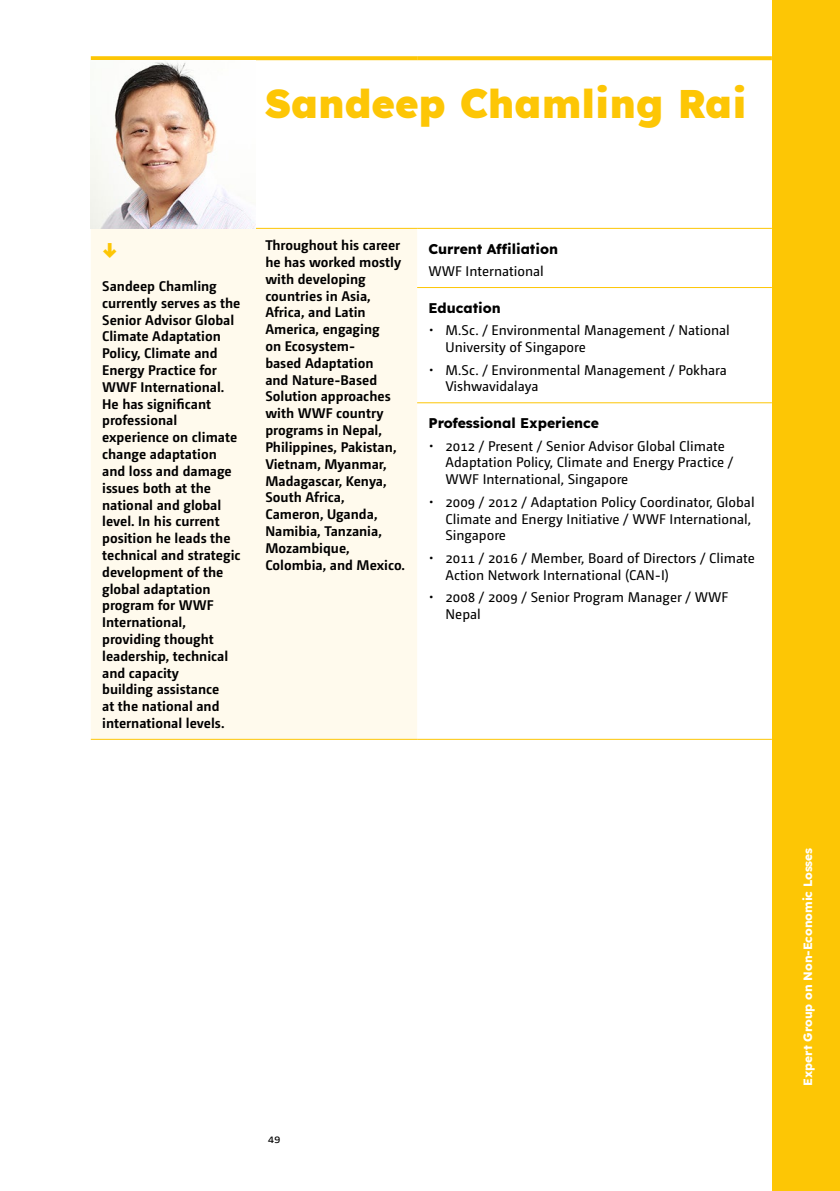
<style>
.page{position:relative;width:840px;height:1191px;background:#fff}
.page>*{position:absolute;margin:0;border:0;box-sizing:border-box;transform-origin:0 0}
.t1{font:800 40px "Lexend";color:#fdc605}
.t2{font:900 22px "Camingo Dos Pro";color:#fdc605}
.t3{font:700 14px/16.8px "Camingo Dos Pro";color:#000}
.t4{font:14px/16.8px "Camingo Dos Pro";color:#000}
.t5{font:700 14px "Lexend";letter-spacing:-.005em;color:#000}
.t6{font:700 12px "Lexend";letter-spacing:-.005em;color:#fff}
.t7{font:12px "Camingo Dos Pro";color:#000}
</style>
<div class="page">
<div style="left:771px;top:0;width:68px;height:1191px;background:#fdc605"></div>
<div style="left:91px;top:229px;width:326px;height:510px;background:#fffaed"></div>
<hr style="left:91px;top:739px;width:163px;height:1px;background:#fdc605">
<hr style="left:254px;top:739px;width:163px;height:1px;background:#fdc605">
<svg style="left:91px;top:56px;width:163px;height:4px"></svg>
<hr style="left:417px;top:287px;width:354px;height:1px;background:#fdc605">
<hr style="left:91px;top:228px;width:163px;height:1px;background:#fdc605">
<svg style="left:254px;top:56px;width:163px;height:4px"></svg>
<svg style="left:417px;top:56px;width:354px;height:4px"></svg>
<hr style="left:254px;top:228px;width:163px;height:1px;background:#fdc605">
<hr style="left:417px;top:228px;width:354px;height:1px;background:#fdc605">
<hr style="left:417px;top:402px;width:354px;height:1px;background:#fdc605">
<hr style="left:417px;top:739px;width:354px;height:1px;background:#fdc605">
<img style="left:91px;top:61px;width:164px;height:167px">
<h1 class="t1" style="left:265px;top:70px;width:482px">Sandeep Chamling Rai</h1>
<h2 class="t2" style="left:102px;top:235px;width:17px">↓</h2>
<p class="t3" style="left:102px;top:277px;width:140px">Sandeep Chamling currently serves as the<br>Senior Advisor Global<br>Climate Adaptation<br>Policy, Climate and<br>Energy Practice for<br>WWF International.<br>He has significant professional experience on climate change adaptation and loss and damage issues both at the national and global level. In his current position he leads the technical and strategic development of the global adaptation program for WWF<br>International, providing thought leadership, technical and capacity<br>building assistance<br>at the national and international levels.</p>
<p class="t3" style="left:265px;top:237px;width:141px">Throughout his career he has worked mostly with developing countries in Asia,<br>Africa, and Latin<br>America, engaging<br>on Ecosystem-<br>based Adaptation<br>and Nature-Based<br>Solution approaches with WWF country programs in Nepal,<br>Philippines, Pakistan,<br>Vietnam, Myanmar,<br>Madagascar, Kenya,<br>South Africa,<br>Cameron, Uganda,<br>Namibia, Tanzania,<br>Mozambique,<br>Colombia, and Mexico.</p>
<p class="t5" style="left:428px;top:237px;width:131px">Current Affiliation</p>
<p class="t4" style="left:428px;top:263px;width:117px">WWF International</p>
<p class="t5" style="left:428px;top:297px;width:74px">Education</p>
<p class="t4" style="left:445px;top:322px;width:286px;text-indent:-17px">• M.Sc. / Environmental Management / National<br>University of Singapore</p>
<p class="t4" style="left:445px;top:361px;width:283px;text-indent:-17px">• M.Sc. / Environmental Management / Pokhara<br>Vishwavidalaya</p>
<p class="t5" style="left:428px;top:412px;width:172px">Professional Experience</p>
<p class="t4" style="left:445px;top:437px;width:289px;text-indent:-17px">• 2012 / Present / Senior Advisor Global Climate<br>Adaptation Policy, Climate and Energy Practice /<br>WWF International, Singapore</p>
<p class="t4" style="left:445px;top:493px;width:310px;text-indent:-17px">• 2009 / 2012 / Adaptation Policy Coordinator, Global<br>Climate and Energy Initiative / WWF International,<br>Singapore</p>
<p class="t4" style="left:445px;top:549px;width:311px;text-indent:-17px">• 2011 / 2016 / Member, Board of Directors / Climate<br>Action Network International (CAN-I)</p>
<p class="t4" style="left:445px;top:589px;width:284px;text-indent:-17px">• 2008 / 2009 / Senior Program Manager / WWF<br>Nepal</p>
<p class="t7" style="left:268px;top:1132px;width:14px">49</p>
<p class="t6" style="left:797px;top:1085px;width:240px;rotate:-90deg">Expert Group on Non-Economic Losses</p>
</div>
